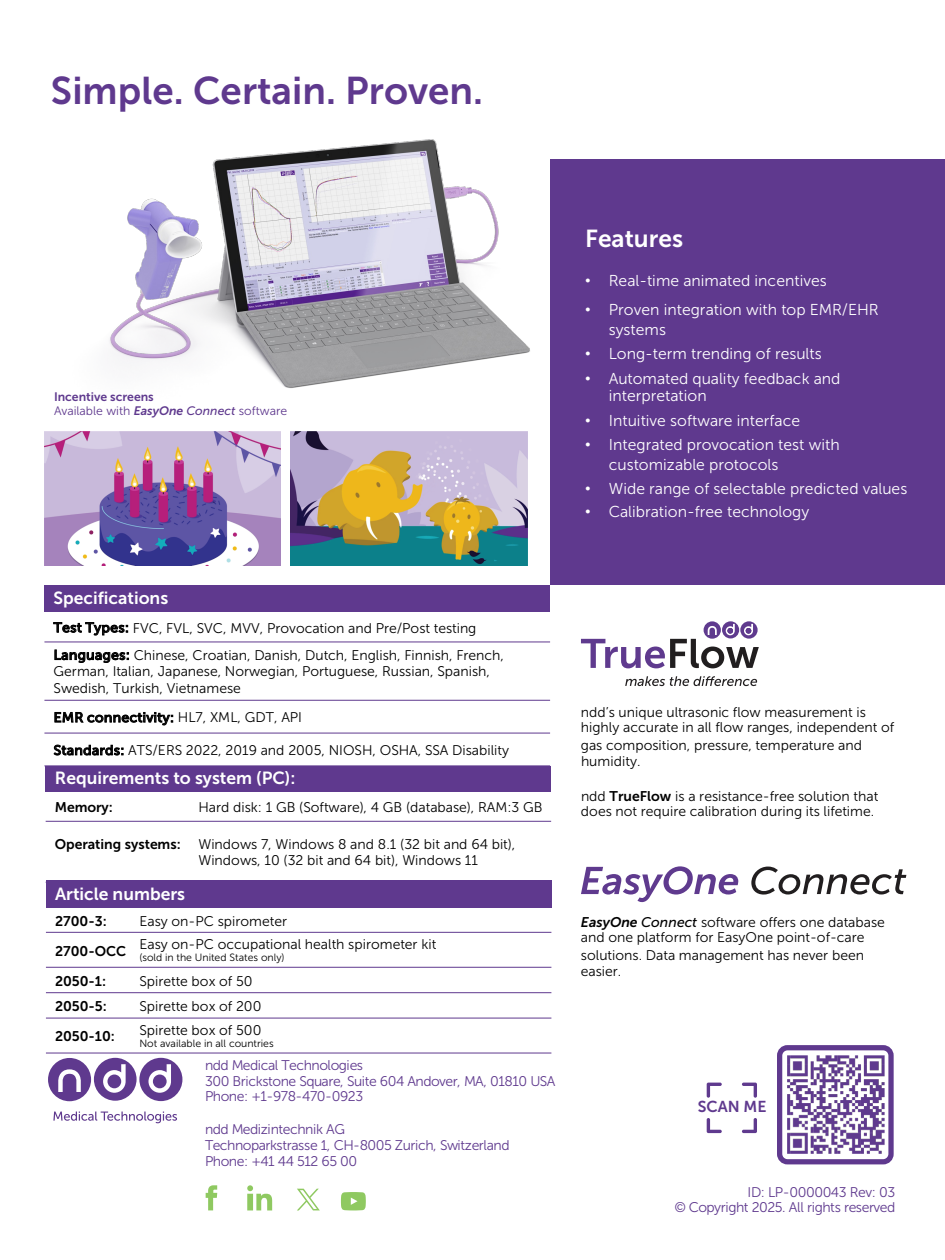
<style>
.page{position:relative;width:945px;height:1260px;background:#fff}
.page>*{position:absolute;margin:0;border:0;box-sizing:border-box;transform-origin:0 0}
.t1{font:38.5px "Museo Sans 700";color:#5f398e}
.t2{font:24.5px "Museo Sans 700";color:#fff}
.t3{font:17.5px "Museo Sans 700";color:#fff}
.t4{font:15.75px/24.5px "Museo Sans 300";color:#fff}
.t5{font:15.75px "Museo Sans 700";color:#5f398e}
.t6{font:14px/16.4px "Museo Sans 300";color:#000}
.t7{font:14px/15.8px "Museo Sans 300";letter-spacing:-.03em;color:#5f398e}
.t8{font:14px "Museo Sans 700";letter-spacing:-.005em;color:#000}
.t9{font:13.65px "Museo Sans 500";letter-spacing:.015em;color:#000}
.t10{font:12.25px "Museo Sans 300";color:#5f398e}
.t11{font:12.25px "Museo Sans 700";color:#5f398e}
.t12{font:10.5px "Museo Sans 300";color:#000}
.s1{font-family:"Museo Sans 700";font-style:italic}
.s2{font-family:"Museo Sans 500";font-style:italic}
.s3{font-family:"Arial"}
.s4{font-family:"Museo Sans 500";font-size:13.65px}
.s5{font-family:"Museo Sans 300";font-size:14px}
.s6{font-family:"Museo Sans 700"}
</style>
<div class="page">
<div style="left:777px;top:1045px;width:117px;height:119px;border:5px solid #5f398e;border-radius:8px"></div>
<img style="left:109px;top:139px;width:421px;height:249px">
<div style="left:550px;top:159px;width:395px;height:426px;background:#5f398e"></div>
<svg style="left:581px;top:866px;width:157px;height:36px"></svg>
<svg style="left:751px;top:867px;width:155px;height:28px"></svg>
<svg style="left:625px;top:676px;width:132px;height:10px"></svg>
<svg style="left:581px;top:621px;width:178px;height:47px"></svg>
<div style="left:44px;top:585px;width:506px;height:27px;background:#5f398e"></div>
<hr style="left:44px;top:642px;width:506px;height:1px;background:#5f398e">
<hr style="left:44px;top:700px;width:506px;height:1px;background:#5f398e">
<hr style="left:44px;top:733px;width:506px;height:1px;background:#5f398e">
<hr style="left:44px;top:765px;width:506px;height:1px;background:#5f398e">
<svg style="left:53px;top:622px;width:75px;height:14px"></svg>
<svg style="left:54px;top:649px;width:75px;height:14px"></svg>
<svg style="left:54px;top:712px;width:119px;height:14px"></svg>
<svg style="left:54px;top:745px;width:69px;height:11px"></svg>
<div style="left:46px;top:881px;width:505px;height:27px;background:#5f398e"></div>
<hr style="left:46px;top:932px;width:505px;height:1px;background:#5f398e">
<hr style="left:46px;top:967px;width:505px;height:1px;background:#5f398e">
<hr style="left:46px;top:992px;width:505px;height:1px;background:#5f398e">
<hr style="left:46px;top:1018px;width:505px;height:1px;background:#5f398e">
<hr style="left:46px;top:1053px;width:505px;height:1px;background:#5f398e">
<svg style="left:742px;top:1083px;width:15px;height:15px"></svg>
<svg style="left:742px;top:1118px;width:15px;height:15px"></svg>
<svg style="left:707px;top:1083px;width:15px;height:15px"></svg>
<svg style="left:707px;top:1118px;width:15px;height:15px"></svg>
<img style="left:291px;top:431px;width:236px;height:135px">
<img style="left:44px;top:431px;width:237px;height:135px">
<svg style="left:53px;top:1112px;width:124px;height:11px"></svg>
<div style="left:48px;top:1058px;width:43px;height:43px;background:#5f398e;border-radius:50%"></div>
<svg style="left:58px;top:1069px;width:23px;height:23px"></svg>
<div style="left:139px;top:1058px;width:43px;height:43px;background:#5f398e;border-radius:50%"></div>
<svg style="left:148px;top:1064px;width:23px;height:29px"></svg>
<div style="left:153px;top:1075px;width:14px;height:13px;background:#5f398e;border-radius:50%"></div>
<div style="left:94px;top:1058px;width:43px;height:43px;background:#5f398e;border-radius:50%"></div>
<svg style="left:103px;top:1064px;width:23px;height:29px"></svg>
<div style="left:107px;top:1075px;width:14px;height:13px;background:#5f398e;border-radius:50%"></div>
<svg style="left:341px;top:1192px;width:25px;height:18px"></svg>
<svg style="left:206px;top:1185px;width:11px;height:25px"></svg>
<svg style="left:247px;top:1185px;width:25px;height:25px"></svg>
<svg style="left:297px;top:1189px;width:23px;height:21px"></svg>
<img style="left:787px;top:1056px;width:98px;height:98px">
<div style="left:46px;top:766px;width:505px;height:26px;background:#5f398e"></div>
<hr style="left:46px;top:821px;width:505px;height:1px;background:#5f398e">
<h1 class="t1" style="left:51px;top:69px;width:434px">Simple. Certain. Proven.</h1>
<p class="t11" style="left:54px;top:390px;width:101px">Incentive screens</p>
<p class="t10" style="left:54px;top:404px;width:235px">Available with <span class="s1">EasyOne</span> <span class="s2">Connect</span> software</p>
<h2 class="t2" style="left:585px;top:225px;width:99px">Features</h2>
<p class="t4" style="left:585px;top:265px;width:295px;line-height:29.8px"><span class="s3">!</span> Real-time animated incentives<br><span class="s3">!</span> Proven integration with top EMR/EHR</p>
<p class="t4" style="left:585px;top:317px;width:257px;text-indent:24px">systems<br><span class="s3">!</span> Long-term trending of results<br><span class="s3">!</span> Automated quality feedback and</p>
<p class="t4" style="left:585px;top:384px;width:256px;text-indent:24px">interpretation<br><span class="s3">!</span> Intuitive software interface<br><span class="s3">!</span> Integrated provocation test with</p>
<p class="t4" style="left:585px;top:452px;width:324px;text-indent:24px">customizable protocols<br><span class="s3">!</span> Wide range of selectable predicted values</p>
<p class="t4" style="left:585px;top:499px;width:226px"><span class="s3">!</span> Calibration-free technology</p>
<p class="t3" style="left:54px;top:588px;width:116px">Specifications</p>
<p class="t6" style="left:54px;top:614px;width:452px;line-height:27.3px"><span class="s4">Test Types:</span> FVC, FVL, SVC, MVV, Provocation and Pre/Post testing<br><span class="s4">Languages:</span> Chinese, Croatian, Danish, Dutch, English, Finnish, French,</p>
<p class="t6" style="left:54px;top:662px;width:438px;line-height:17.2px">German, Italian, Japanese, Norwegian, Portuguese, Russian, Spanish,<br>Swedish, Turkish, Vietnamese</p>
<p class="t9" style="left:54px;top:710px;width:250px">EMR connectivity: <span class="s5">HL7, XML, GDT, API</span></p>
<p class="t6" style="left:54px;top:742px;width:457px"><span class="s4">Standards:</span> ATS/ERS 2022, 2019 and 2005, NIOSH, OSHA, SSA Disability</p>
<p class="t3" style="left:55px;top:768px;width:242px">Requirements to system (PC):</p>
<p class="t8" style="left:55px;top:799px;width:60px">Memory:</p>
<p class="t6" style="left:198px;top:799px;width:346px">Hard disk: 1 GB (Software), 4 GB (database), RAM:3 GB</p>
<p class="t8" style="left:55px;top:836px;width:127px">Operating systems:</p>
<p class="t6" style="left:198px;top:836px;width:318px;line-height:15.9px">Windows 7, Windows 8 and 8.1 (32 bit and 64 bit),<br>Windows, 10 (32 bit and 64 bit), Windows 11</p>
<p class="t3" style="left:55px;top:884px;width:131px">Article numbers</p>
<p class="t8" style="left:55px;top:913px;width:53px">2700-3:</p>
<p class="t6" style="left:139px;top:913px;width:149px">Easy on-PC spirometer</p>
<p class="t8" style="left:55px;top:943px;width:73px">2700-OCC</p>
<p class="t6" style="left:139px;top:936px;width:298px">Easy on-PC occupational health spirometer kit</p>
<p class="t12" style="left:139px;top:952px;width:147px">(sold in the United States only)</p>
<p class="t8" style="left:55px;top:973px;width:53px">2050-1:</p>
<p class="t6" style="left:139px;top:973px;width:115px">Spirette box of 50</p>
<p class="t8" style="left:55px;top:998px;width:53px">2050-5:</p>
<p class="t6" style="left:139px;top:998px;width:124px">Spirette box of 200</p>
<p class="t8" style="left:55px;top:1029px;width:61px">2050-10:</p>
<p class="t6" style="left:139px;top:1022px;width:124px">Spirette box of 500</p>
<p class="t12" style="left:139px;top:1038px;width:136px">Not available in all countries</p>
<p class="t7" style="left:205px;top:1057px;width:352px">ndd Medical Technologies<br>300 Brickstone Square, Suite 604 Andover, MA, 01810 USA<br>Phone: +1-978-470-0923</p>
<p class="t7" style="left:205px;top:1121px;width:306px">ndd Medizintechnik AG<br>Technoparkstrasse 1, CH-8005 Zurich, Switzerland<br>Phone: +41 44 512 65 00</p>
<p class="t6" style="left:581px;top:704px;width:315px;line-height:15.6px">ndd’s unique ultrasonic flow measurement is highly accurate in all flow ranges, independent of</p>
<p class="t6" style="left:581px;top:737px;width:283px;line-height:15.9px">gas composition, pressure, temperature and humidity.</p>
<p class="t6" style="left:581px;top:788px;width:299px;line-height:15.6px">ndd <span class="s6">TrueFlow</span> is a resistance-free solution that does not require calibration during its lifetime.</p>
<p class="t6" style="left:581px;top:914px;width:305px"><span class="s1">EasyOne</span> <span class="s2">Connect</span> software offers one database and one platform for EasyOne point-of-care solutions. Data management has never been easier.</p>
<p class="t5" style="left:698px;top:1098px;width:70px">SCAN ME</p>
<p class="t7" style="left:674px;top:1184px;width:223px;text-align:right">ID: LP-0000043 Rev: 03<br>© Copyright 2025. All rights reserved</p>
</div>
